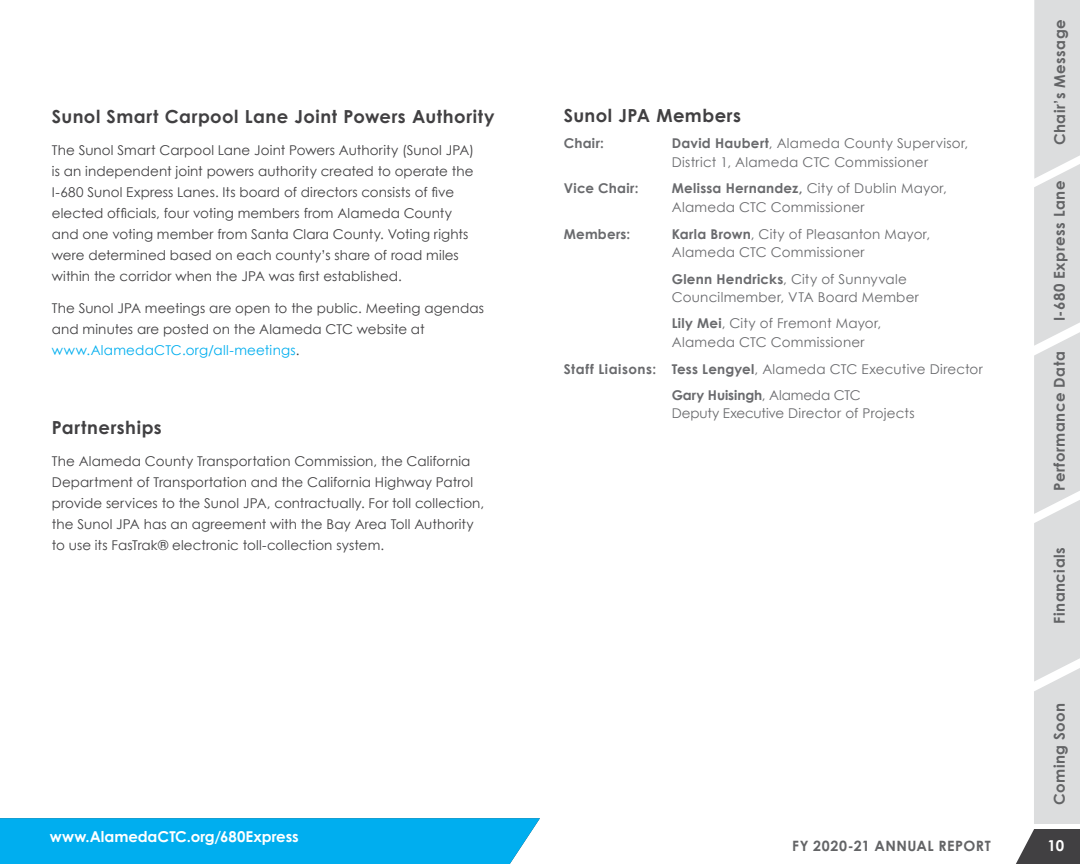
<style>
.page{position:relative;width:1080px;height:864px;background:#fff}
.page>*{position:absolute;margin:0;border:0;box-sizing:border-box;transform-origin:0 0}
.t1{font:700 18px "Century Gothic Pro";letter-spacing:.03em;color:#414042}
.t2{font:700 18px "Century Gothic";letter-spacing:.025em;color:#414042}
.t3{font:700 15px "Century Gothic";letter-spacing:.03em;color:#636466}
.t4{font:700 15px "Century Gothic Pro";letter-spacing:.01em;color:#fff}
.t5{font:700 15px "Century Gothic";color:#fff}
.t6{font:700 14.25px "Century Gothic Pro";letter-spacing:.035em;color:#636466}
.t7{font:13.5px/21px "Century Gothic";letter-spacing:.005em;color:#414042}
.t8{font:13.5px/18.9px "Century Gothic";letter-spacing:.015em;color:#696a6d}
.t9{font:700 13.5px "Century Gothic";letter-spacing:.02em;color:#696a6d}
.s1{color:#00aeef}
.s2{font-weight:700}
</style>
<div class="page">
<svg style="left:1016px;top:0;width:64px;height:864px"></svg>
<hr style="left:1020px;top:824px;width:60px;height:4px;background:#fff">
<div style="left:0;top:818px;width:540px;height:46px;background:#00aeef"></div>
<h1 class="t1" style="left:52px;top:106px;width:444px">Sunol Smart Carpool Lane Joint Powers Authority</h1>
<p class="t7" style="left:52px;top:140px;width:424px">The Sunol Smart Carpool Lane Joint Powers Authority (Sunol JPA) is an independent joint powers authority created to operate the I-680 Sunol Express Lanes. Its board of directors consists of five elected officials, four voting members from Alameda County and one voting member from Santa Clara County. Voting rights were determined based on each county’s share of road miles within the corridor when the JPA was first established.</p>
<p class="t7" style="left:52px;top:298px;width:434px">The Sunol JPA meetings are open to the public. Meeting agendas and minutes are posted on the Alameda CTC website at <span class="s1">www.AlamedaCTC.org/all-meetings</span>.</p>
<h1 class="t1" style="left:52px;top:417px;width:111px">Partnerships</h1>
<p class="t7" style="left:52px;top:450px;width:434px">The Alameda County Transportation Commission, the California Department of Transportation and the California Highway Patrol provide services to the Sunol JPA, contractually. For toll collection, the Sunol JPA has an agreement with the Bay Area Toll Authority to use its FasTrak® electronic toll-collection system.</p>
<h1 class="t2" style="left:564px;top:104px;width:179px">Sunol JPA Members</h1>
<p class="t9" style="left:564px;top:135px;width:42px">Chair:</p>
<p class="t8" style="left:672px;top:133px;width:298px"><span class="s2">David Haubert</span>, Alameda County Supervisor,<br>District 1, Alameda CTC Commissioner</p>
<p class="t9" style="left:564px;top:180px;width:76px">Vice Chair:</p>
<p class="t8" style="left:672px;top:179px;width:276px"><span class="s2">Melissa Hernandez,</span> City of Dublin Mayor,<br>Alameda CTC Commissioner</p>
<p class="t9" style="left:564px;top:225px;width:68px">Members:</p>
<p class="t8" style="left:672px;top:224px;width:260px"><span class="s2">Karla Brown</span>, City of Pleasanton Mayor,<br>Alameda CTC Commissioner</p>
<p class="t8" style="left:672px;top:270px;width:249px;line-height:18px"><span class="s2">Glenn Hendricks</span>, City of Sunnyvale<br>Councilmember, VTA Board Member</p>
<p class="t8" style="left:672px;top:314px;width:211px"><span class="s2">Lily Mei</span>, City of Fremont Mayor,<br>Alameda CTC Commissioner</p>
<p class="t8" style="left:672px;top:355px;width:313px;line-height:26.4px;text-indent:-108px"><span class="s2">Staff Liaisons: Tess Lengyel</span>, Alameda CTC Executive Director<br><span class="s2">Gary Huisingh</span>, Alameda CTC</p>
<p class="t8" style="left:672px;top:403px;width:244px">Deputy Executive Director of Projects</p>
<p class="t3" style="left:1050px;top:145px;width:127px;rotate:-90deg">Chair’s Message</p>
<p class="t3" style="left:1050px;top:321px;width:142px;rotate:-90deg">I-680 Express Lane</p>
<p class="t3" style="left:1050px;top:491px;width:141px;rotate:-90deg">Performance Data</p>
<p class="t3" style="left:1050px;top:624px;width:78px;rotate:-90deg">Financials</p>
<p class="t3" style="left:1050px;top:805px;width:104px;rotate:-90deg">Coming Soon</p>
<p class="t4" style="left:50px;top:828px;width:251px">www.AlamedaCTC.org/680Express</p>
<p class="t4" style="left:50px;top:829px;width:275px">I-680 Sunol Southbound Express Lane</p>
<p class="t5" style="left:1047px;top:836px;width:18px">10</p>
<p class="t6" style="left:792px;top:837px;width:200px">FY 2020-21 ANNUAL REPORT</p>
</div>
